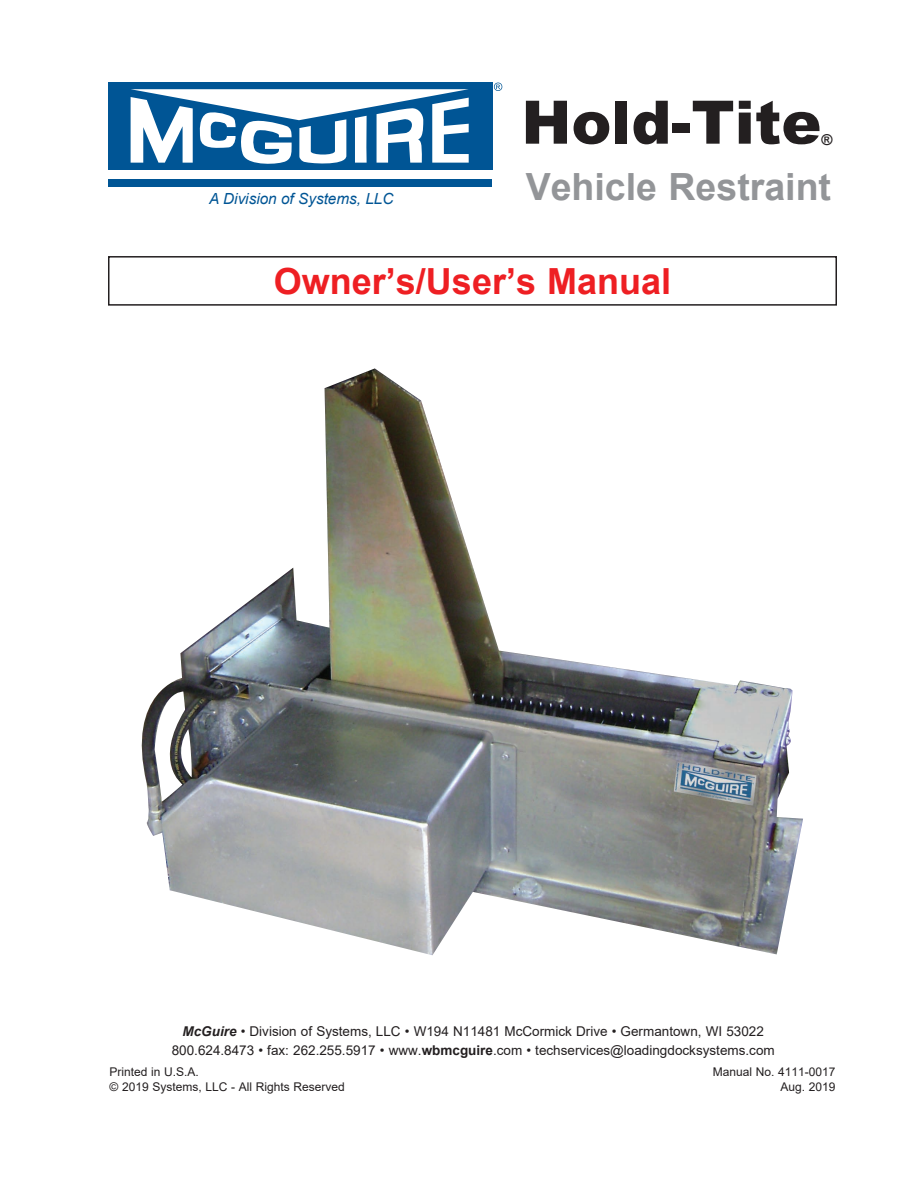
<style>
.page{position:relative;width:918px;height:1188px;background:#fff}
.page>*{position:absolute;margin:0;border:0;box-sizing:border-box;transform-origin:0 0}
.t1{font:900 60px "Arial";color:#231f20}
.t2{font:700 37.5px "Arial";color:#939598}
.t3{font:700 36px "Arial";color:#ee1f23}
.t4{font:italic 15.3px "Arial";color:#005595}
.t5{font:700 15px "Arial";color:#231f20}
.t6{font:13.5px/19.5px "Arial";color:#231f20;text-align:center}
.t7{font:12px/14.4px "Arial";color:#231f20}
.s1{font-weight:700;font-style:italic}
.s2{font-weight:700}
</style>
<div class="page">
<div style="left:108px;top:179px;width:384px;height:8px;background:#005595"></div>
<div style="left:108px;top:83px;width:384px;height:87px;background:#005595"></div>
<svg style="left:131px;top:89px;width:338px;height:75px"></svg>
<svg style="left:494px;top:83px;width:8px;height:8px"></svg>
<div style="left:108px;top:256px;width:729px;height:50px;border:2px solid #231f20"></div>
<img style="left:141px;top:368px;width:662px;height:587px">
<p class="t4" style="left:209px;top:189px;width:186px">A Division of Systems, LLC</p>
<h1 class="t1" style="left:521px;top:79px;width:301px">Hold-Tite</h1>
<p class="t5" style="left:821px;top:129px;width:13px">®</p>
<h2 class="t2" style="left:526px;top:160px;width:307px">Vehicle Restraint</h2>
<h3 class="t3" style="left:274px;top:256px;width:399px">Owner’s/User’s Manual</h3>
<p class="t6" style="left:172px;top:1021px;width:605px"><span class="s1">McGuire</span> • Division of Systems, LLC • W194 N11481 McCormick Drive • Germantown, WI 53022<br>800.624.8473 • fax: 262.255.5917 • www.<span class="s2">wbmcguire</span>.com • techservices@loadingdocksystems.com</p>
<p class="t7" style="left:110px;top:1065px;width:237px">Printed in U.S.A.<br>© 2019 Systems, LLC - All Rights Reserved</p>
<p class="t7" style="left:713px;top:1065px;width:124px;text-align:right">Manual No. 4111-0017<br>Aug. 2019</p>
</div>
